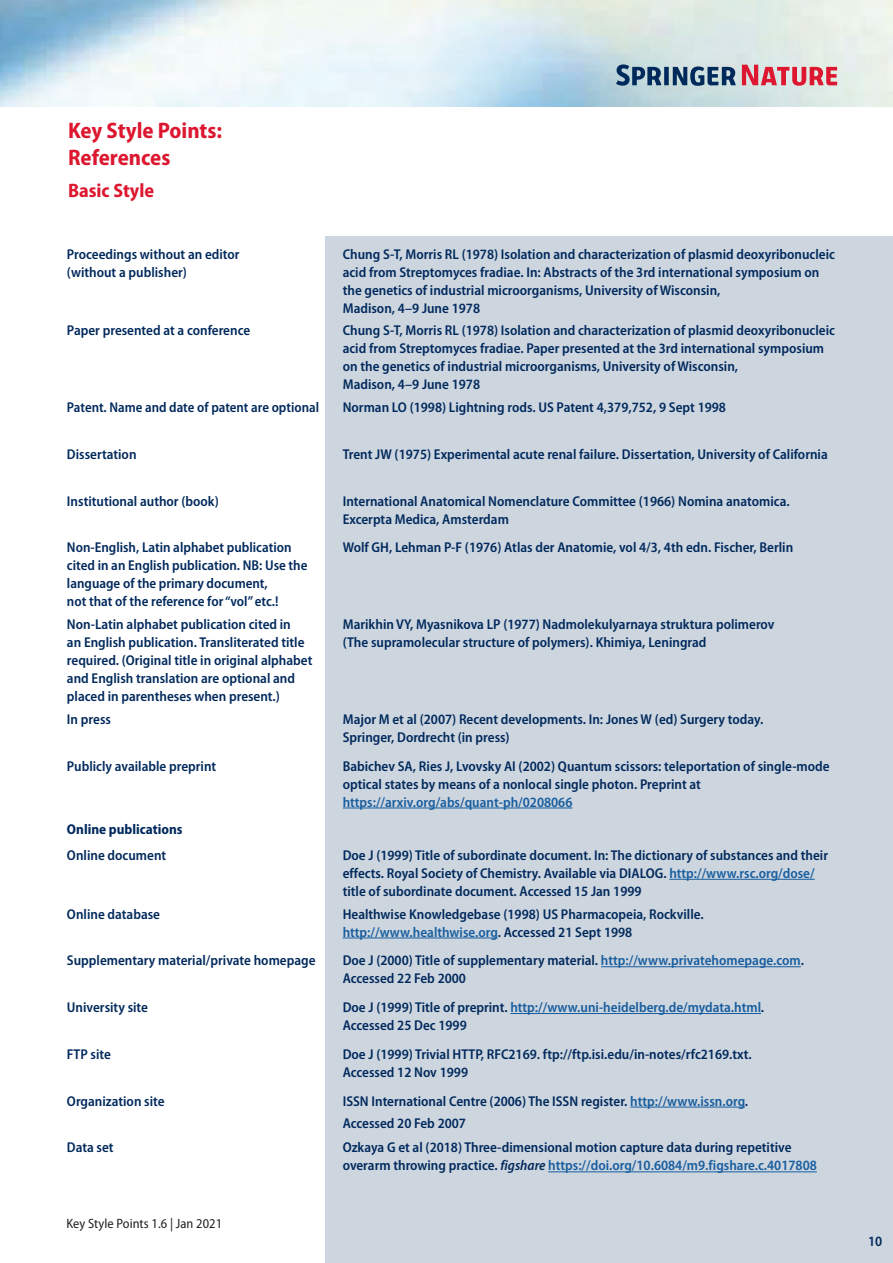
<style>
.page{position:relative;width:893px;height:1263px;background:#fff}
.page>*{position:absolute;margin:0;border:0;box-sizing:border-box;transform-origin:0 0}
.t1{font:700 semi-condensed 22.5px/27px "Myriad Pro";color:#dc172f}
.t2{font:700 semi-condensed 19.5px "Myriad Pro";color:#dc172f}
.t3{font:600 semi-condensed 14.25px/18px "Myriad Pro";color:#00295c}
.t4{font:600 semi-condensed 14.25px "Myriad Pro";color:#175d9e}
.t5{font:700 semi-condensed 14.25px "Myriad Pro";color:#00295c}
.t6{font:semi-condensed 13.5px "Myriad Pro";letter-spacing:.005em;color:#231f20}
.s1{color:#175d9e}
.s2{font-style:italic}
</style>
<div class="page">
<div style="left:325px;top:236px;width:568px;height:1027px;background:#cdd5df"></div>
<img style="left:0;top:0;width:893px;height:106px">
<svg style="left:616px;top:64px;width:120px;height:22px;background:#67849d"></svg>
<svg style="left:742px;top:65px;width:95px;height:21px;background:#db7a85"></svg>
<hr style="left:343px;top:808px;width:229px;height:1px;background:#175d9e">
<hr style="left:669px;top:879px;width:146px;height:1px;background:#175d9e">
<hr style="left:343px;top:937px;width:155px;height:1px;background:#175d9e">
<hr style="left:601px;top:966px;width:200px;height:1px;background:#175d9e">
<hr style="left:510px;top:1013px;width:251px;height:1px;background:#175d9e">
<hr style="left:630px;top:1107px;width:115px;height:1px;background:#175d9e">
<hr style="left:548px;top:1171px;width:269px;height:1px;background:#175d9e">
<h1 class="t1" style="left:68px;top:117px;width:156px">Key Style Points:<br>References</h1>
<h2 class="t2" style="left:68px;top:179px;width:88px">Basic Style</h2>
<p class="t3" style="left:67px;top:245px;width:174px">Proceedings without an editor (without a publisher)</p>
<p class="t3" style="left:343px;top:245px;width:494px">Chung S-T, Morris RL (1978) Isolation and characterization of plasmid deoxyribonucleic acid from Streptomyces fradiae. In: Abstracts of the 3rd international symposium on the genetics of industrial microorganisms, University of Wisconsin,<br>Madison, 4–9 June 1978</p>
<p class="t3" style="left:67px;top:322px;width:185px">Paper presented at a conference</p>
<p class="t3" style="left:343px;top:322px;width:494px">Chung S-T, Morris RL (1978) Isolation and characterization of plasmid deoxyribonucleic acid from Streptomyces fradiae. Paper presented at the 3rd international symposium on the genetics of industrial microorganisms, University of Wisconsin,<br>Madison, 4–9 June 1978</p>
<p class="t3" style="left:67px;top:398px;width:254px">Patent. Name and date of patent are optional</p>
<p class="t3" style="left:343px;top:398px;width:385px">Norman LO (1998) Lightning rods. US Patent 4,379,752, 9 Sept 1998</p>
<p class="t3" style="left:67px;top:445px;width:71px">Dissertation</p>
<p class="t3" style="left:343px;top:445px;width:487px">Trent JW (1975) Experimental acute renal failure. Dissertation, University of California</p>
<p class="t3" style="left:67px;top:492px;width:153px">Institutional author (book)</p>
<p class="t3" style="left:343px;top:492px;width:448px">International Anatomical Nomenclature Committee (1966) Nomina anatomica.<br>Excerpta Medica, Amsterdam</p>
<p class="t3" style="left:67px;top:539px;width:242px">Non-English, Latin alphabet publication cited in an English publication. NB: Use the language of the primary document,<br>not that of the reference for “vol” etc.!</p>
<p class="t3" style="left:343px;top:539px;width:452px">Wolf GH, Lehman P-F (1976) Atlas der Anatomie, vol 4/3, 4th edn. Fischer, Berlin</p>
<p class="t3" style="left:67px;top:615px;width:247px">Non-Latin alphabet publication cited in<br>an English publication. Transliterated title required. (Original title in original alphabet and English translation are optional and placed in parentheses when present.)</p>
<p class="t3" style="left:343px;top:615px;width:433px">Marikhin VY, Myasnikova LP (1977) Nadmolekulyarnaya struktura polimerov (The supramolecular structure of polymers). Khimiya, Leningrad</p>
<p class="t3" style="left:67px;top:710px;width:46px">In press</p>
<p class="t3" style="left:343px;top:710px;width:422px">Major M et al (2007) Recent developments. In: Jones W (ed) Surgery today.<br>Springer, Dordrecht (in press)</p>
<p class="t3" style="left:67px;top:757px;width:151px">Publicly available preprint</p>
<p class="t3" style="left:343px;top:757px;width:488px">Babichev SA, Ries J, Lvovsky AI (2002) Quantum scissors: teleportation of single-mode optical states by means of a nonlocal single photon. Preprint at</p>
<p class="t4" style="left:343px;top:794px;width:231px">https://arxiv.org/abs/quant-ph/0208066</p>
<p class="t5" style="left:67px;top:821px;width:117px">Online publications</p>
<p class="t3" style="left:67px;top:846px;width:101px">Online document</p>
<p class="t3" style="left:343px;top:846px;width:487px">Doe J (1999) Title of subordinate document. In: The dictionary of substances and their effects. Royal Society of Chemistry. Available via DIALOG. <span class="s1">http://www.rsc.org/dose/ </span>title of subordinate document. Accessed 15 Jan 1999</p>
<p class="t3" style="left:67px;top:905px;width:95px">Online database</p>
<p class="t3" style="left:343px;top:905px;width:362px">Healthwise Knowledgebase (1998) US Pharmacopeia, Rockville. <span class="s1">http://www.healthwise.org</span>. Accessed 21 Sept 1998</p>
<p class="t3" style="left:67px;top:952px;width:250px">Supplementary material/private homepage</p>
<p class="t3" style="left:343px;top:952px;width:463px">Doe J (2000) Title of supplementary material. <span class="s1">http://www.privatehomepage.com</span>.<br>Accessed 22 Feb 2000</p>
<p class="t3" style="left:67px;top:998px;width:83px">University site</p>
<p class="t3" style="left:343px;top:998px;width:423px">Doe J (1999) Title of preprint. <span class="s1">http://www.uni-heidelberg.de/mydata.html</span>.<br>Accessed 25 Dec 1999</p>
<p class="t3" style="left:67px;top:1045px;width:46px">FTP site</p>
<p class="t3" style="left:343px;top:1045px;width:411px">Doe J (1999) Trivial HTTP, RFC2169. ftp://ftp.isi.edu/in-notes/rfc2169.txt.<br>Accessed 12 Nov 1999</p>
<p class="t3" style="left:67px;top:1092px;width:99px">Organization site</p>
<p class="t3" style="left:343px;top:1090px;width:407px;line-height:22.2px">ISSN International Centre (2006) The ISSN register. <span class="s1">http://www.issn.org</span>.<br>Accessed 20 Feb 2007</p>
<p class="t3" style="left:67px;top:1139px;width:48px">Data set</p>
<p class="t3" style="left:343px;top:1139px;width:476px">Ozkaya G et al (2018) Three-dimensional motion capture data during repetitive overarm throwing practice. <span class="s2">figshare</span> <span class="s1">https://doi.org/10.6084/m9.figshare.c.4017808</span></p>
<p class="t6" style="left:66px;top:1216px;width:157px">Key Style Points 1.6 | Jan 2021</p>
<p class="t3" style="left:868px;top:1233px;width:16px">10</p>
</div>
